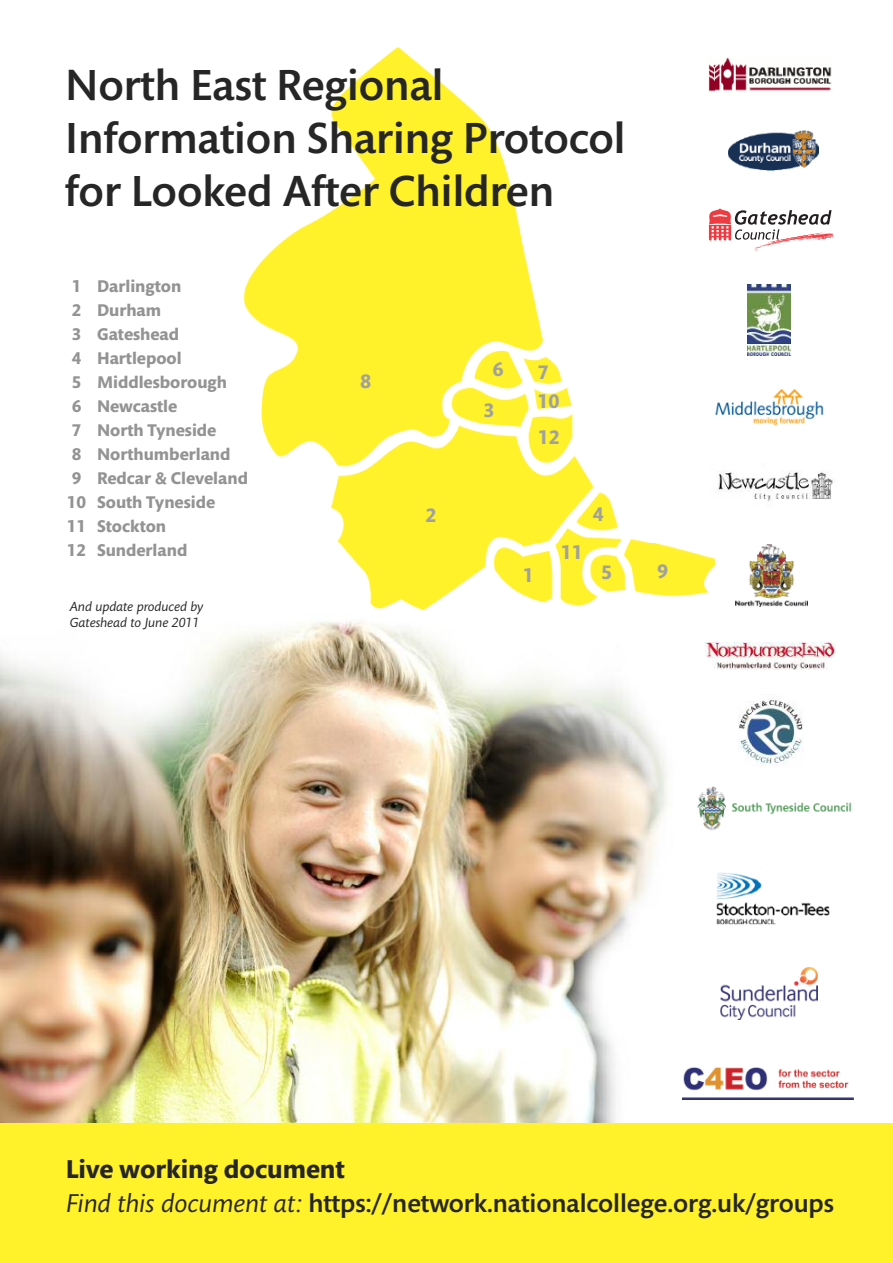
<style>
.page{position:relative;width:893px;height:1263px;background:#fff}
.page>*{position:absolute;margin:0;border:0;box-sizing:border-box;transform-origin:0 0}
.t1{font:500 44.25px/53.2px "Mundo Sans";color:#272627}
.t2{font:500 26.25px/33.8px "Mundo Sans";color:#272627}
.t3{font:700 19.95px/28.7px "Mundo Sans";color:#a0a0a0}
.t4{font:700 17.25px/24px "Mundo Sans";color:#939393}
.t5{font:italic 13.5px/16.2px "Mundo Sans";color:#272627}
.s1{font-weight:700}
.s2{font-weight:400;font-style:italic}
</style>
<div class="page">
<img style="left:0;top:620px;width:821px;height:504px">
<img style="left:244px;top:47px;width:470px;height:562px">
<svg style="left:709px;top:208px;width:123px;height:33px"></svg>
<img style="left:749px;top:231px;width:83px;height:20px">
<div style="left:720px;top:968px;width:100px;height:52px;background:#fff"></div>
<img style="left:720px;top:968px;width:98px;height:51px">
<img style="left:709px;top:463px;width:124px;height:43px">
<div style="left:695px;top:784px;width:161px;height:49px;background:#fff"></div>
<img style="left:697px;top:786px;width:155px;height:45px">
<img style="left:736px;top:544px;width:71px;height:63px">
<div style="left:0;top:1124px;width:893px;height:139px;background:#fff12a"></div>
<img style="left:682px;top:1065px;width:171px;height:34px">
<img style="left:707px;top:56px;width:125px;height:40px">
<img style="left:728px;top:131px;width:91px;height:39px">
<svg style="left:747px;top:284px;width:44px;height:72px"></svg>
<img style="left:748px;top:285px;width:42px;height:70px">
<img style="left:711px;top:386px;width:113px;height:42px">
<img style="left:706px;top:642px;width:130px;height:27px">
<div style="left:731px;top:694px;width:82px;height:77px;background:#fff"></div>
<img style="left:738px;top:699px;width:65px;height:67px">
<img style="left:716px;top:871px;width:114px;height:54px">
<h1 class="t1" style="left:65px;top:62px;width:562px">North East Regional<br>Information Sharing Protocol for Looked After Children</h1>
<p class="t4" style="left:67px;top:275px;width:183px">1 Darlington<br>2 Durham<br>3 Gateshead<br>4 Hartlepool<br>5 Middlesborough<br>6 Newcastle<br>7 North Tyneside<br>8 Northumberland<br>9 Redcar &amp; Cleveland<br>10 South Tyneside<br>11 Stockton<br>12 Sunderland</p>
<p class="t5" style="left:70px;top:600px;width:135px">And update produced by<br>Gateshead to June 2011</p>
<p class="t3" style="left:360px;top:369px;width:13px">8</p>
<p class="t3" style="left:426px;top:503px;width:13px">2</p>
<p class="t3" style="left:492px;top:357px;width:13px">6</p>
<p class="t3" style="left:537px;top:360px;width:24px">7<br>10</p>
<p class="t3" style="left:538px;top:425px;width:24px">12</p>
<p class="t3" style="left:484px;top:398px;width:13px">3</p>
<p class="t3" style="left:523px;top:563px;width:13px">1</p>
<p class="t3" style="left:561px;top:540px;width:24px">11</p>
<p class="t3" style="left:593px;top:502px;width:13px">4</p>
<p class="t3" style="left:601px;top:560px;width:13px">5</p>
<p class="t3" style="left:657px;top:559px;width:13px">9</p>
<h2 class="t2" style="left:66px;top:1155px;width:770px"><span class="s1">Live working document<br></span><span class="s2">Find this document at:</span> https://network.nationalcollege.org.uk/groups</h2>
</div>
